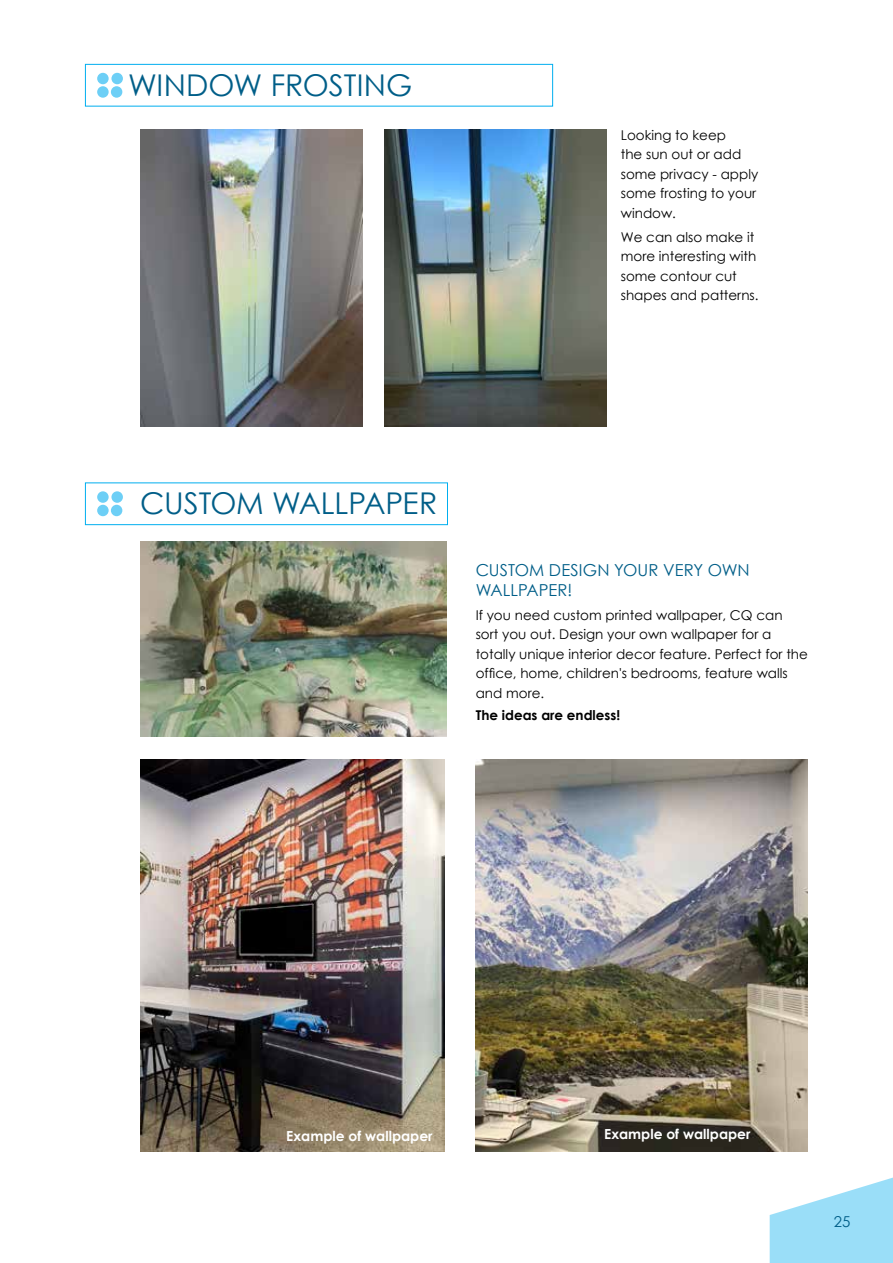
<style>
.page{position:relative;width:893px;height:1263px;background:#fff}
.page>*{position:absolute;margin:0;border:0;box-sizing:border-box;transform-origin:0 0}
.t1{font:30px "Century Gothic";letter-spacing:-.005em;color:#005e88}
.t2{font:16.5px/19.8px "Century Gothic";letter-spacing:.005em;color:#005e88}
.t3{font:15px "Century Gothic";color:#005e88}
.t4{font:700 13.8px "Century Gothic";color:#fff}
.t5{font:13.5px/19.5px "Century Gothic";color:#000}
.t6{font:700 13.5px "Century Gothic";color:#000}
</style>
<div class="page">
<svg style="left:770px;top:1177px;width:123px;height:86px"></svg>
<img style="left:141px;top:541px;width:305px;height:195px">
<img style="left:476px;top:759px;width:332px;height:392px">
<img style="left:141px;top:759px;width:304px;height:392px">
<div style="left:97px;top:491px;width:12px;height:12px;background:#6dcff6;border-radius:50%"></div>
<div style="left:111px;top:491px;width:12px;height:12px;background:#6dcff6;border-radius:50%"></div>
<div style="left:97px;top:505px;width:12px;height:11px;background:#6dcff6;border-radius:50%"></div>
<div style="left:111px;top:505px;width:11px;height:11px;background:#6dcff6;border-radius:50%"></div>
<div style="left:85px;top:482px;width:363px;height:43px;border:1px solid #00aeef"></div>
<img style="left:140px;top:130px;width:223px;height:296px">
<img style="left:384px;top:130px;width:223px;height:296px">
<div style="left:97px;top:73px;width:12px;height:11px;background:#6dcff6;border-radius:50%"></div>
<div style="left:111px;top:73px;width:12px;height:11px;background:#6dcff6;border-radius:50%"></div>
<div style="left:97px;top:86px;width:12px;height:12px;background:#6dcff6;border-radius:50%"></div>
<div style="left:111px;top:86px;width:11px;height:12px;background:#6dcff6;border-radius:50%"></div>
<div style="left:85px;top:64px;width:468px;height:43px;border:1px solid #00aeef"></div>
<h1 class="t1" style="left:128px;top:65px;width:286px">WINDOW FROSTING</h1>
<p class="t5" style="left:621px;top:125px;width:139px">Looking to keep<br>the sun out or add some privacy - apply some frosting to your window.</p>
<p class="t5" style="left:621px;top:227px;width:139px">We can also make it more interesting with some contour cut shapes and patterns.</p>
<h1 class="t1" style="left:140px;top:482px;width:298px">CUSTOM WALLPAPER</h1>
<p class="t2" style="left:476px;top:560px;width:275px">CUSTOM DESIGN YOUR VERY OWN<br>WALLPAPER!</p>
<p class="t5" style="left:476px;top:605px;width:334px">If you need custom printed wallpaper, CQ can sort you out. Design your own wallpaper for a totally unique interior decor feature. Perfect for the office, home, children's bedrooms, feature walls and more.</p>
<p class="t6" style="left:476px;top:705px;width:146px">The ideas are endless!</p>
<p class="t4" style="left:286px;top:1125px;width:148px">Example of wallpaper</p>
<p class="t4" style="left:604px;top:1124px;width:148px">Example of wallpaper</p>
<p class="t3" style="left:834px;top:1211px;width:18px">25</p>
</div>
